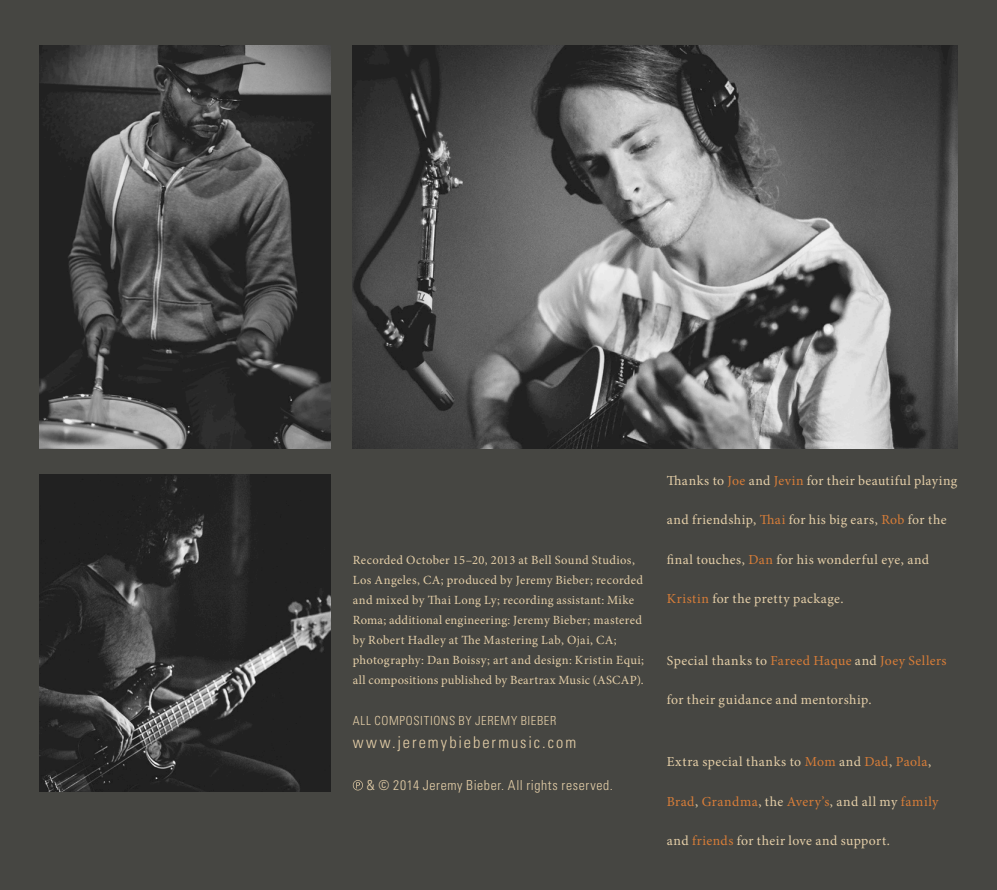
<style>
.page{position:relative;width:997px;height:890px;background:#fff}
.page>*{position:absolute;margin:0;border:0;box-sizing:border-box;transform-origin:0 0}
.t1{font:300 condensed 16.25px "Univers";letter-spacing:.12em;color:#e5cfa8}
.t2{font:13.75px "Minion Pro";letter-spacing:.03em;color:#e5cfa8}
.t3{font:13.75px "Minion Pro";letter-spacing:.03em;color:#d87d38}
.t4{font:300 condensed 13.75px "Univers";letter-spacing:.05em;color:#e5cfa8}
.t5{font:12.5px/20px "Minion Pro";letter-spacing:.025em;color:#e5cfa8}
.t6{font:300 condensed 12.5px "Univers";letter-spacing:.05em;color:#e5cfa8}
.s1{color:#d87d38}
.s2{color:#e5cfa8}
</style>
<div class="page">
<div style="left:0;top:0;width:996px;height:890px;background:#464642"></div>
<img style="left:39px;top:45px;width:291px;height:403px">
<img style="left:353px;top:45px;width:604px;height:403px">
<img style="left:39px;top:475px;width:291px;height:316px">
<svg style="left:353px;top:780px;width:10px;height:10px"></svg>
<p class="t5" style="left:353px;top:550px;width:293px">Recorded October 15–20, 2013 at Bell Sound Studios, Los Angeles, CA; produced by Jeremy Bieber; recorded and mixed by Thai Long Ly; recording assistant: Mike Roma; additional engineering: Jeremy Bieber; mastered by Robert Hadley at The Mastering Lab, Ojai, CA; photography: Dan Boissy; art and design: Kristin Equi; all compositions published by Beartrax Music (ASCAP).</p>
<p class="t6" style="left:353px;top:713px;width:205px">ALL COMPOSITIONS BY JEREMY BIEBER</p>
<p class="t1" style="left:353px;top:732px;width:225px">www.jeremybiebermusic.com</p>
<p class="t4" style="left:366px;top:777px;width:248px">&amp; © 2014 Jeremy Bieber. All rights reserved.</p>
<p class="t2" style="left:666px;top:471px;width:292px">Thanks to <span class="s1">Joe</span> and <span class="s1">Jevin</span> for their beautiful playing</p>
<p class="t2" style="left:666px;top:511px;width:281px">and friendship, <span class="s1">Thai</span> for his big ears, <span class="s1">Rob</span> for the</p>
<p class="t2" style="left:666px;top:550px;width:264px">final touches, <span class="s1">Dan</span> for his wonderful eye, and</p>
<p class="t2" style="left:666px;top:589px;width:178px"><span class="s1">Kristin</span> for the pretty package.</p>
<p class="t3" style="left:666px;top:651px;width:281px"><span class="s2">Special thanks to</span> Fareed Haque <span class="s2">and</span> Joey Sellers</p>
<p class="t2" style="left:666px;top:691px;width:206px">for their guidance and mentorship.</p>
<p class="t2" style="left:666px;top:753px;width:266px">Extra special thanks to <span class="s1">Mom</span> and <span class="s1">Dad</span>, <span class="s1">Paola</span>,</p>
<p class="t3" style="left:666px;top:792px;width:273px">Brad<span class="s2">,</span> Grandma<span class="s2">, the</span> Avery’s<span class="s2">, and all my</span> family</p>
<p class="t2" style="left:666px;top:831px;width:225px">and <span class="s1">friends</span> for their love and support.</p>
</div>
